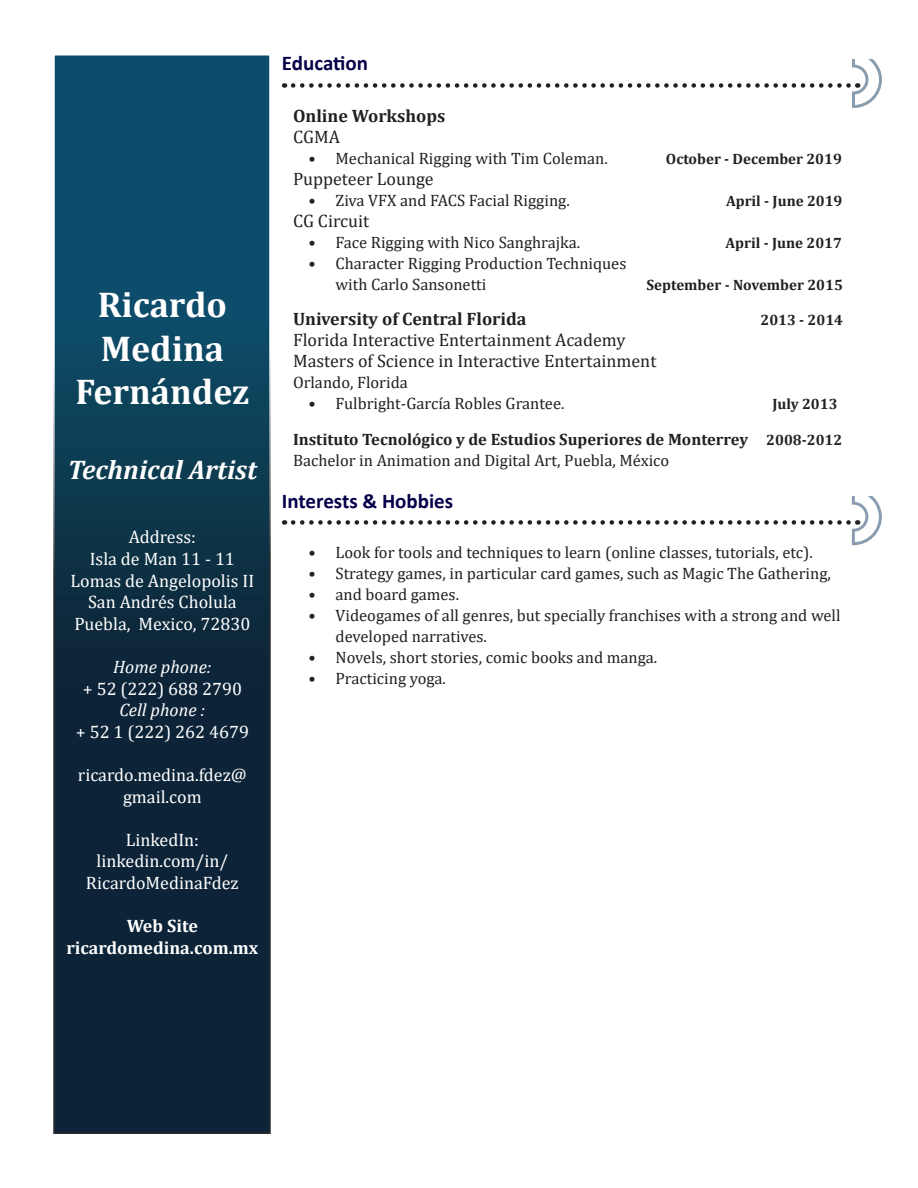
<style>
.page{position:relative;width:918px;height:1188px;background:#fff}
.page>*{position:absolute;margin:0;border:0;box-sizing:border-box;transform-origin:0 0}
.t1{font:700 36px/43.2px "Cambria";color:#fff}
.t2{font:italic 700 27px "Cambria";color:#fff}
.t3{font:700 21px "Calibri";color:#060049}
.t4{font:18px/21.6px "Cambria";color:#fff;text-align:center}
.t5{font:18px "Cambria";color:#231f20}
.t6{font:700 18px "Cambria";color:#231f20}
.t7{font:700 18px "Cambria";color:#fff}
.t8{font:italic 18px "Cambria";color:#fff}
.t9{font:16.5px/21px "Cambria";color:#231f20}
.t10{font:700 16.5px "Cambria";color:#231f20}
.t11{font:700 15px "Cambria";color:#231f20}
.s1{font-size:15px}
</style>
<div class="page">
<div style="left:54px;top:55px;width:216px;height:1078px;background:linear-gradient(to bottom,#0d506e,#0d1829)"></div>
<svg style="left:293px;top:59px;width:589px;height:49px"></svg>
<svg style="left:293px;top:496px;width:589px;height:49px"></svg>
<p class="t1" style="left:98px;top:282px;width:131px">Ricardo<br>Medina</p>
<p class="t1" style="left:75px;top:369px;width:176px">Fernández</p>
<p class="t2" style="left:68px;top:450px;width:191px">Technical Artist</p>
<p class="t4" style="left:129px;top:526px;width:69px">Address:</p>
<p class="t4" style="left:90px;top:548px;width:147px">Isla de Man 11 - 11</p>
<p class="t4" style="left:71px;top:570px;width:185px">Lomas de Angelopolis II</p>
<p class="t4" style="left:88px;top:591px;width:150px">San Andrés Cholula</p>
<p class="t4" style="left:74px;top:613px;width:178px">Puebla, Mexico, 72830</p>
<p class="t8" style="left:113px;top:654px;width:100px">Home phone:</p>
<p class="t4" style="left:83px;top:678px;width:161px">+ 52 (222) 688 2790</p>
<p class="t8" style="left:120px;top:697px;width:87px">Cell phone :</p>
<p class="t4" style="left:76px;top:721px;width:175px">+ 52 1 (222) 262 4679</p>
<p class="t4" style="left:78px;top:764px;width:170px">ricardo.medina.fdez@ gmail.com</p>
<p class="t4" style="left:126px;top:829px;width:75px">LinkedIn:</p>
<p class="t4" style="left:97px;top:850px;width:133px">linkedin.com/in/</p>
<p class="t4" style="left:86px;top:872px;width:154px">RicardoMedinaFdez</p>
<p class="t7" style="left:127px;top:913px;width:73px">Web Site</p>
<p class="t7" style="left:66px;top:935px;width:193px">ricardomedina.com.mx</p>
<p class="t3" style="left:282px;top:49px;width:88px">Education</p>
<p class="t6" style="left:293px;top:103px;width:154px">Online Workshops</p>
<p class="t5" style="left:293px;top:126px;width:48px">CGMA</p>
<p class="t9" style="left:309px;top:147px;width:301px">• Mechanical Rigging with Tim Coleman.</p>
<p class="t11" style="left:666px;top:148px;width:178px">October - December 2019</p>
<p class="t5" style="left:293px;top:168px;width:142px">Puppeteer Lounge</p>
<p class="t9" style="left:309px;top:189px;width:263px">• Ziva VFX and FACS Facial Rigging.</p>
<p class="t11" style="left:726px;top:190px;width:118px">April - June 2019</p>
<p class="t5" style="left:293px;top:210px;width:78px">CG Circuit</p>
<p class="t9" style="left:309px;top:231px;width:273px">• Face Rigging with Nico Sanghrajka.</p>
<p class="t11" style="left:726px;top:232px;width:118px">April - June 2017</p>
<p class="t9" style="left:336px;top:252px;width:292px;text-indent:-27px">• Character Rigging Production Techniques with Carlo Sansonetti</p>
<p class="t11" style="left:646px;top:274px;width:198px">September - November 2015</p>
<p class="t6" style="left:293px;top:306px;width:235px">University of Central Florida</p>
<p class="t11" style="left:760px;top:310px;width:84px">2013 - 2014</p>
<p class="t5" style="left:293px;top:330px;width:334px">Florida Interactive Entertainment Academy</p>
<p class="t5" style="left:293px;top:351px;width:365px">Masters of Science in Interactive Entertainment</p>
<p class="t9" style="left:293px;top:372px;width:116px">Orlando, Florida</p>
<p class="t9" style="left:309px;top:393px;width:257px">• Fulbright-García Robles Grantee.</p>
<p class="t11" style="left:773px;top:394px;width:67px">July 2013</p>
<p class="t10" style="left:293px;top:428px;width:551px">Instituto Tecnológico y de Estudios Superiores de Monterrey <span class="s1">2008-2012</span></p>
<p class="t9" style="left:293px;top:450px;width:378px">Bachelor in Animation and Digital Art, Puebla, México</p>
<p class="t3" style="left:282px;top:486px;width:173px">Interests &amp; Hobbies</p>
<p class="t9" style="left:309px;top:541px;width:506px">• Look for tools and techniques to learn (online classes, tutorials, etc).</p>
<p class="t9" style="left:309px;top:562px;width:524px">• Strategy games, in particular card games, such as Magic The Gathering,</p>
<p class="t9" style="left:309px;top:583px;width:152px">• and board games.</p>
<p class="t9" style="left:336px;top:604px;width:507px;text-indent:-27px">• Videogames of all genres, but specially franchises with a strong and well developed narratives.</p>
<p class="t9" style="left:309px;top:646px;width:350px">• Novels, short stories, comic books and manga.</p>
<p class="t9" style="left:309px;top:667px;width:139px">• Practicing yoga.</p>
</div>
